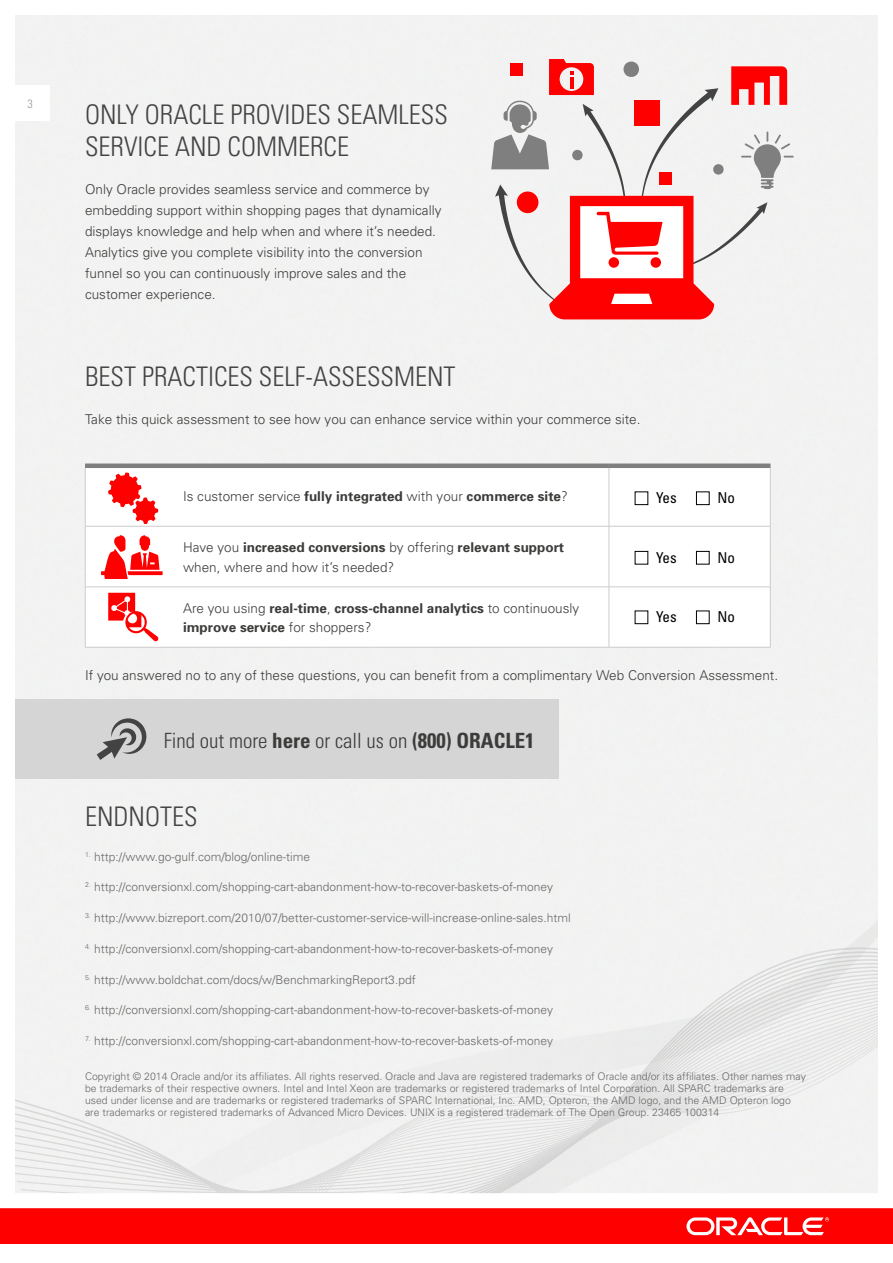
<style>
.page{position:relative;width:893px;height:1263px;background:#fff}
.page>*{position:absolute;margin:0;border:0;box-sizing:border-box;transform-origin:0 0}
.t1{font:300 condensed 27px/31.5px "Univers";color:#434343}
.t2{font:300 condensed 21px "Univers";color:#3c3c3b}
.t3{font:condensed 15px "Univers";color:#000}
.t4{font:300 13.5px/21px "Univers";color:#3c3c3b}
.t5{font:700 13.5px/19.5px "Univers";color:#3c3c3b}
.t6{font:300 12px "Univers";color:#696969}
.t7{font:300 condensed 12px "Univers";color:#989898}
.t8{font:300 10.5px/12px "Univers";color:#696969}
.s1{font-weight:300}
.s2{font-weight:700}
</style>
<div class="page">
<div style="left:0;top:1208px;width:893px;height:36px;background:#f00"></div>
<svg style="left:686px;top:1217px;width:143px;height:18px"></svg>
<svg style="left:86px;top:468px;width:684px;height:179px"></svg>
<div style="left:85px;top:463px;width:524px;height:5px;background:#7f7f7f"></div>
<div style="left:609px;top:463px;width:161px;height:5px;background:#7f7f7f"></div>
<hr style="left:85px;top:468px;width:1px;height:58px;background:#ccc">
<hr style="left:609px;top:468px;width:1px;height:58px;background:#ccc">
<hr style="left:770px;top:468px;width:1px;height:58px;background:#ccc">
<hr style="left:85px;top:526px;width:1px;height:61px;background:#ccc">
<hr style="left:85px;top:587px;width:1px;height:60px;background:#ccc">
<hr style="left:85px;top:526px;width:524px;height:1px;background:#ccc">
<hr style="left:85px;top:587px;width:524px;height:1px;background:#ccc">
<hr style="left:85px;top:647px;width:524px;height:1px;background:#ccc">
<hr style="left:609px;top:526px;width:1px;height:61px;background:#ccc">
<hr style="left:609px;top:587px;width:1px;height:60px;background:#ccc">
<hr style="left:609px;top:526px;width:161px;height:1px;background:#ccc">
<hr style="left:770px;top:526px;width:1px;height:61px;background:#ccc">
<hr style="left:770px;top:587px;width:1px;height:60px;background:#ccc">
<hr style="left:609px;top:587px;width:161px;height:1px;background:#ccc">
<hr style="left:609px;top:647px;width:161px;height:1px;background:#ccc">
<div style="left:15px;top:699px;width:543px;height:80px;background:#d5d5d5"></div>
<svg style="left:108px;top:593px;width:51px;height:48px"></svg>
<svg style="left:101px;top:535px;width:62px;height:44px"></svg>
<svg style="left:108px;top:472px;width:50px;height:52px"></svg>
<svg style="left:491px;top:59px;width:303px;height:260px"></svg>
<div style="left:35px;top:882px;width:842px;height:105px;background:#f2f2f2"></div>
<svg style="left:16px;top:987px;width:861px;height:205px"></svg>
<svg style="left:97px;top:718px;width:49px;height:42px"></svg>
<div style="left:635px;top:492px;width:13px;height:13px;border:1px solid #000"></div>
<div style="left:635px;top:551px;width:13px;height:13px;border:1px solid #000"></div>
<div style="left:635px;top:611px;width:13px;height:13px;border:1px solid #000"></div>
<div style="left:696px;top:492px;width:13px;height:13px;border:1px solid #000"></div>
<div style="left:696px;top:551px;width:13px;height:13px;border:1px solid #000"></div>
<div style="left:696px;top:611px;width:13px;height:13px;border:1px solid #000"></div>
<p class="t7" style="left:27px;top:96px;width:7px">3</p>
<h1 class="t1" style="left:85px;top:99px;width:364px">ONLY ORACLE PROVIDES SEAMLESS<br>SERVICE AND COMMERCE</h1>
<p class="t4" style="left:85px;top:178px;width:358px">Only Oracle provides seamless service and commerce by embedding support within shopping pages that dynamically displays knowledge and help when and where it’s needed.<br>Analytics give you complete visibility into the conversion funnel so you can continuously improve sales and the customer experience.</p>
<h1 class="t1" style="left:85px;top:361px;width:372px">BEST PRACTICES SELF-ASSESSMENT</h1>
<p class="t4" style="left:85px;top:409px;width:557px">Take this quick assessment to see how you can enhance service within your commerce site.</p>
<p class="t5" style="left:183px;top:487px;width:386px"><span class="s1">Is customer service</span> fully integrated <span class="s1">with your</span> commerce site<span class="s1">?</span></p>
<p class="t4" style="left:183px;top:538px;width:383px;line-height:19.5px">Have you <span class="s2">increased conversions</span> by offering <span class="s2">relevant support </span>when, where and how it’s needed?</p>
<p class="t5" style="left:183px;top:598px;width:398px"><span class="s1">Are you using</span> real-time<span class="s1">,</span> cross-channel analytics <span class="s1">to continuously </span>improve service <span class="s1">for shoppers?</span></p>
<p class="t3" style="left:656px;top:488px;width:22px">Yes</p>
<p class="t3" style="left:656px;top:548px;width:22px">Yes</p>
<p class="t3" style="left:656px;top:607px;width:22px">Yes</p>
<p class="t3" style="left:717px;top:488px;width:19px">No</p>
<p class="t3" style="left:717px;top:548px;width:19px">No</p>
<p class="t3" style="left:717px;top:607px;width:19px">No</p>
<p class="t4" style="left:85px;top:665px;width:695px">If you answered no to any of these questions, you can benefit from a complimentary Web Conversion Assessment.</p>
<h2 class="t2" style="left:164px;top:727px;width:372px">Find out more <span class="s2">here</span> or call us on <span class="s2">(800) ORACLE1</span></h2>
<h1 class="t1" style="left:85px;top:800px;width:114px">ENDNOTES</h1>
<p class="t6" style="left:85px;top:849px;width:227px"><sup>1.</sup> http://www.go-gulf.com/blog/online-time</p>
<p class="t6" style="left:85px;top:880px;width:470px"><sup>2.</sup> http://conversionxl.com/shopping-cart-abandonment-how-to-recover-baskets-of-money</p>
<p class="t6" style="left:85px;top:910px;width:487px"><sup>3.</sup> http://www.bizreport.com/2010/07/better-customer-service-will-increase-online-sales.html</p>
<p class="t6" style="left:85px;top:941px;width:470px"><sup>4.</sup> http://conversionxl.com/shopping-cart-abandonment-how-to-recover-baskets-of-money</p>
<p class="t6" style="left:85px;top:972px;width:332px"><sup>5.</sup> http://www.boldchat.com/docs/w/BenchmarkingReport3.pdf</p>
<p class="t6" style="left:85px;top:1003px;width:470px"><sup>6.</sup> http://conversionxl.com/shopping-cart-abandonment-how-to-recover-baskets-of-money</p>
<p class="t6" style="left:85px;top:1033px;width:470px"><sup>7.</sup> http://conversionxl.com/shopping-cart-abandonment-how-to-recover-baskets-of-money</p>
<p class="t8" style="left:85px;top:1071px;width:722px">Copyright © 2014 Oracle and/or its affiliates. All rights reserved. Oracle and Java are registered trademarks of Oracle and/or its affiliates. Other names may be trademarks of their respective owners. Intel and Intel Xeon are trademarks or registered trademarks of Intel Corporation. All SPARC trademarks are used under license and are trademarks or registered trademarks of SPARC International, Inc. AMD, Opteron, the AMD logo, and the AMD Opteron logo are trademarks or registered trademarks of Advanced Micro Devices. UNIX is a registered trademark of The Open Group. 23465 100314</p>
</div>
